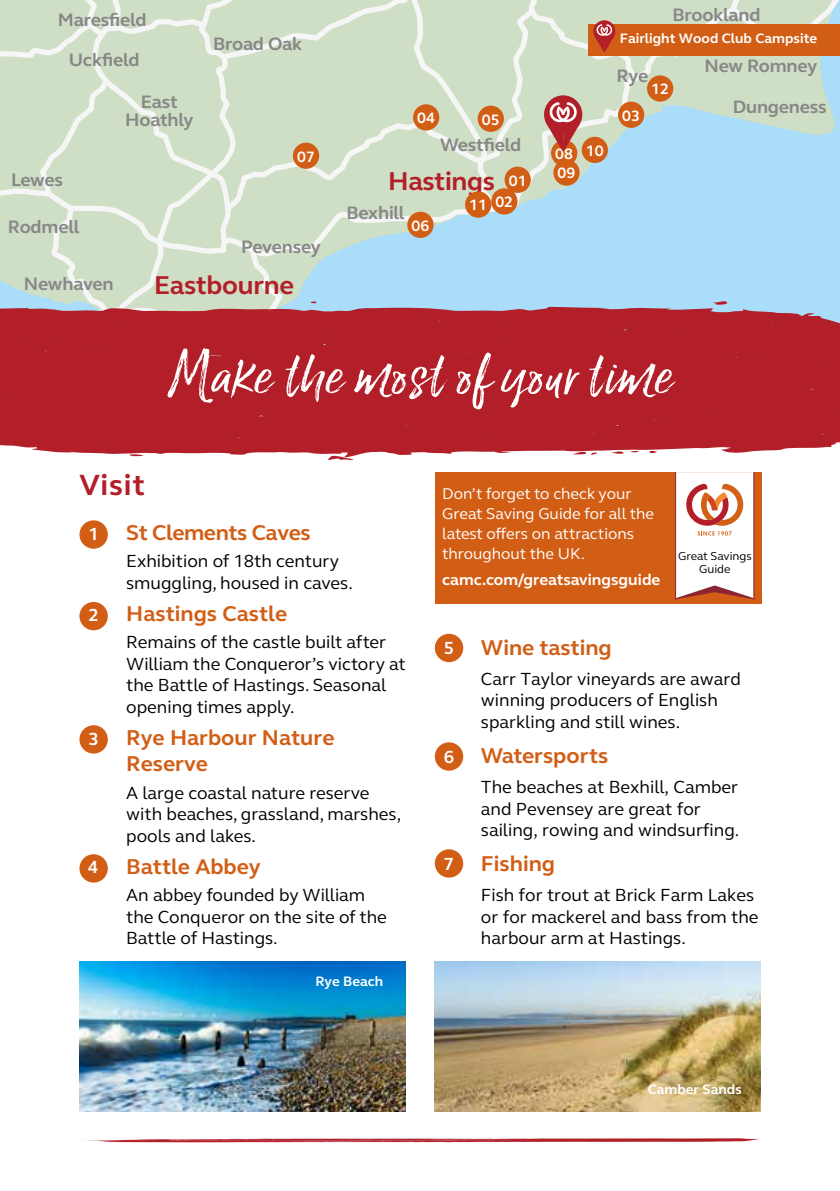
<style>
.page{position:relative;width:840px;height:1191px;background:#fff}
.page>*{position:absolute;margin:0;border:0;box-sizing:border-box;transform-origin:0 0}
.t1{font:68px "Lucky Fellas Win";letter-spacing:.025em;color:#fff}
.t2{font:700 30px "FS Elliot";letter-spacing:.025em;color:#b31f29}
.t3{font:700 26.4px "FS Elliot";letter-spacing:-.01em;color:#b31f29}
.t4{font:700 22px/26.4px "FS Elliot";color:#d25e15}
.t5{font:700 22px "FS Elliot";letter-spacing:-.02em;color:#d25e15}
.t6{font:700 18.6px/18.6px "FS Elliot";letter-spacing:-.01em;color:#878787;text-align:center}
.t7{font:18px/21.6px "FS Elliot";color:#000}
.t8{font:700 18px "FS Elliot";color:#fff}
.t9{font:16px/20px "FS Elliot";color:#fff}
.t10{font:700 16px "FS Elliot";color:#fff}
.t11{font:700 15.4px/21.6px "FS Elliot";color:#fff}
.t12{font:700 14px "FS Elliot";color:#fff}
.t13{font:11.8px/13.4px "FS Elliot";color:#000;text-align:center}
</style>
<div class="page">
<svg style="left:635px;top:55px;width:204px;height:252px;background:#b1dced"></svg>
<svg style="left:635px;top:0;width:112px;height:257px;background:#b6dde7"></svg>
<svg style="left:726px;top:0;width:113px;height:24px;background:#d2e2ce"></svg>
<div style="left:617px;top:102px;width:27px;height:26px;background:#d25e15;border-radius:50%"></div>
<div style="left:646px;top:75px;width:27px;height:27px;background:#d25e15;border-radius:50%"></div>
<img style="left:434px;top:962px;width:326px;height:149px">
<div style="left:79px;top:602px;width:29px;height:28px;background:#d25e15;border-radius:50%"></div>
<div style="left:79px;top:725px;width:29px;height:28px;background:#d25e15;border-radius:50%"></div>
<div style="left:79px;top:854px;width:29px;height:28px;background:#d25e15;border-radius:50%"></div>
<div style="left:79px;top:520px;width:29px;height:29px;background:#d25e15;border-radius:50%"></div>
<div style="left:434px;top:742px;width:29px;height:28px;background:#d25e15;border-radius:50%"></div>
<div style="left:434px;top:849px;width:29px;height:28px;background:#d25e15;border-radius:50%"></div>
<div style="left:434px;top:634px;width:29px;height:28px;background:#d25e15;border-radius:50%"></div>
<img style="left:79px;top:962px;width:326px;height:149px">
<div style="left:588px;top:24px;width:251px;height:31px;background:#d25e15"></div>
<svg style="left:710px;top:299px;width:16px;height:6px"></svg>
<div style="left:0;top:307px;width:839px;height:149px;background:#b31f29"></div>
<svg style="left:0;top:0;width:635px;height:317px;background:#cbd6c6"></svg>
<svg style="left:610px;top:450px;width:13px;height:4px"></svg>
<svg style="left:648px;top:451px;width:8px;height:2px"></svg>
<svg style="left:572px;top:451px;width:25px;height:4px"></svg>
<svg style="left:129px;top:454px;width:15px;height:3px"></svg>
<svg style="left:327px;top:455px;width:26px;height:5px"></svg>
<svg style="left:86px;top:1138px;width:674px;height:5px"></svg>
<div style="left:434px;top:472px;width:326px;height:131px;background:#d25e15"></div>
<svg style="left:675px;top:472px;width:78px;height:127px;background:#f0d7d0"></svg>
<hr style="left:753px;top:472px;width:1px;height:127px;background:#8c2432">
<p class="t6" style="left:58px;top:10px;width:90px">Maresfield</p>
<p class="t6" style="left:69px;top:50px;width:72px">Uckfield</p>
<p class="t6" style="left:11px;top:170px;width:54px">Lewes</p>
<p class="t6" style="left:8px;top:217px;width:73px">Rodmell</p>
<p class="t6" style="left:125px;top:92px;width:69px">East<br>Hoathly</p>
<p class="t6" style="left:213px;top:34px;width:90px">Broad Oak</p>
<p class="t11" style="left:297px;top:145px;width:19px">07</p>
<p class="t6" style="left:241px;top:237px;width:81px">Pevensey</p>
<p class="t6" style="left:24px;top:274px;width:91px">Newhaven</p>
<h3 class="t3" style="left:154px;top:267px;width:141px">Eastbourne</h3>
<p class="t11" style="left:417px;top:107px;width:19px">04</p>
<p class="t11" style="left:481px;top:108px;width:19px">05</p>
<p class="t6" style="left:440px;top:135px;width:83px">Westfield</p>
<h3 class="t3" style="left:388px;top:163px;width:109px">Hastings</h3>
<p class="t11" style="left:495px;top:169px;width:33px;text-indent:13px">01<br>02</p>
<p class="t11" style="left:469px;top:194px;width:19px">11</p>
<p class="t6" style="left:346px;top:203px;width:60px">Bexhill</p>
<p class="t11" style="left:411px;top:214px;width:19px">06</p>
<p class="t11" style="left:555px;top:143px;width:19px">08</p>
<p class="t11" style="left:557px;top:162px;width:19px">09</p>
<p class="t11" style="left:585px;top:139px;width:19px">10</p>
<p class="t6" style="left:672px;top:5px;width:90px">Brookland</p>
<p class="t12" style="left:619px;top:29px;width:199px">Fairlight Wood Club Campsite</p>
<p class="t6" style="left:616px;top:67px;width:33px">Rye</p>
<p class="t11" style="left:651px;top:78px;width:19px">12</p>
<p class="t11" style="left:622px;top:104px;width:19px">03</p>
<p class="t6" style="left:704px;top:57px;width:114px">New Romney</p>
<p class="t6" style="left:732px;top:97px;width:96px">Dungeness</p>
<h1 class="t1" style="left:168px;top:331px;width:504px">Make the most of your time</h1>
<h2 class="t2" style="left:79px;top:464px;width:67px">Visit</h2>
<p class="t5" style="left:126px;top:517px;width:186px">St Clements Caves</p>
<p class="t7" style="left:126px;top:549px;width:228px">Exhibition of 18th century smuggling, housed in caves.</p>
<p class="t4" style="left:126px;top:599px;width:162px">Hastings Castle</p>
<p class="t7" style="left:126px;top:630px;width:281px">Remains of the castle built after<br>William the Conqueror’s victory at the Battle of Hastings. Seasonal opening times apply.</p>
<p class="t4" style="left:126px;top:724px;width:210px">Rye Harbour Nature<br>Reserve</p>
<p class="t7" style="left:126px;top:781px;width:276px">A large coastal nature reserve with beaches, grassland, marshes, pools and lakes.</p>
<p class="t4" style="left:126px;top:853px;width:136px">Battle Abbey</p>
<p class="t7" style="left:126px;top:883px;width:262px">An abbey founded by William the Conqueror on the site of the<br>Battle of Hastings.</p>
<p class="t8" style="left:88px;top:522px;width:12px">1</p>
<p class="t8" style="left:88px;top:603px;width:12px">2</p>
<p class="t8" style="left:88px;top:726px;width:12px">3</p>
<p class="t8" style="left:88px;top:855px;width:12px">4</p>
<p class="t12" style="left:315px;top:971px;width:69px">Rye Beach</p>
<p class="t9" style="left:442px;top:483px;width:213px">Don’t forget to check your<br>Great Saving Guide for all the latest offers on attractions throughout the UK.</p>
<p class="t10" style="left:442px;top:568px;width:220px">camc.com/greatsavingsguide</p>
<p class="t13" style="left:677px;top:548px;width:75px">Great Savings<br>Guide</p>
<p class="t8" style="left:443px;top:636px;width:12px">5</p>
<p class="t8" style="left:443px;top:744px;width:12px">6</p>
<p class="t8" style="left:443px;top:852px;width:12px">7</p>
<p class="t4" style="left:480px;top:633px;width:132px">Wine tasting</p>
<p class="t7" style="left:480px;top:667px;width:261px">Carr Taylor vineyards are award winning producers of English sparkling and still wines.</p>
<p class="t4" style="left:480px;top:742px;width:129px">Watersports</p>
<p class="t7" style="left:480px;top:775px;width:260px">The beaches at Bexhill, Camber and Pevensey are great for sailing, rowing and windsurfing.</p>
<p class="t4" style="left:480px;top:850px;width:76px">Fishing</p>
<p class="t7" style="left:480px;top:883px;width:279px">Fish for trout at Brick Farm Lakes or for mackerel and bass from the harbour arm at Hastings.</p>
<p class="t12" style="left:647px;top:1079px;width:96px">Camber Sands</p>
</div>
